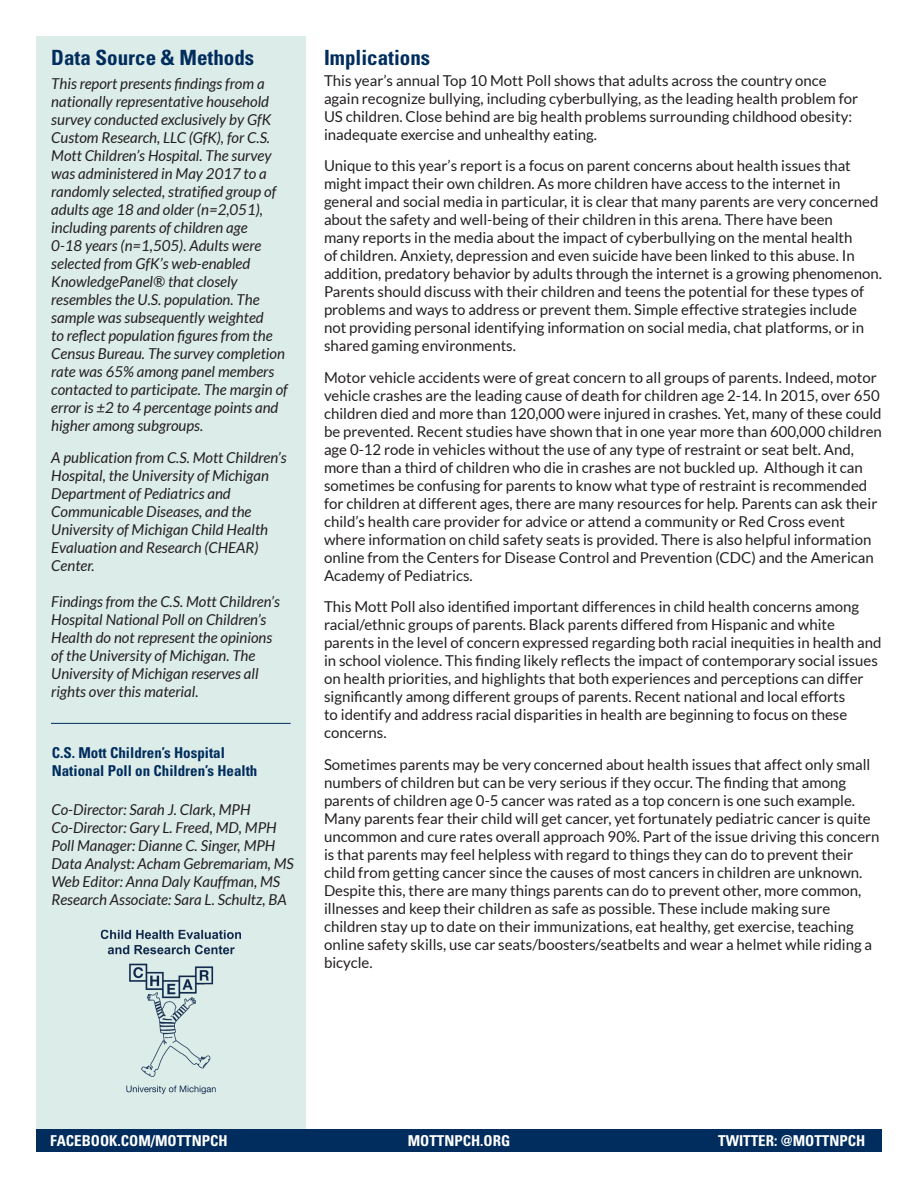
<style>
.page{position:relative;width:918px;height:1188px;background:#fff}
.page>*{position:absolute;margin:0;border:0;box-sizing:border-box;transform-origin:0 0}
.t1{font:700 condensed 21px "Univers";color:#002d5e}
.t2{font:15px/18px "Lato";color:#231f20}
.t3{font:italic 15px/18px "Lato";color:#231f20}
.t4{font:700 condensed 15px/18px "Univers";color:#002d5e}
.t5{font:700 condensed 15px "Univers";color:#fff}
</style>
<div class="page">
<div style="left:36px;top:36px;width:270px;height:1112px;background:#dcece8"></div>
<div style="left:36px;top:1129px;width:846px;height:23px;background:#002d5e"></div>
<hr style="left:51px;top:723px;width:240px;height:1px;background:#002d5e">
<img style="left:100px;top:929px;width:141px;height:164px">
<p class="t1" style="left:51px;top:45px;width:204px">Data Source &amp; Methods</p>
<p class="t3" style="left:51px;top:75px;width:238px">This report presents findings from a nationally representative household survey conducted exclusively by GfK Custom Research, LLC (GfK), for C.S.<br>Mott Children’s Hospital. The survey was administered in May 2017 to a randomly selected, stratified group of adults age 18 and older (n=2,051), including parents of children age<br>0-18 years (n=1,505). Adults were selected from GfK’s web-enabled KnowledgePanel® that closely resembles the U.S. population. The sample was subsequently weighted<br>to reflect population figures from the Census Bureau. The survey completion rate was 65% among panel members contacted to participate. The margin of error is ±2 to 4 percentage points and higher among subgroups.</p>
<p class="t3" style="left:51px;top:449px;width:237px">A publication from C.S. Mott Children’s<br>Hospital, the University of Michigan<br>Department of Pediatrics and<br>Communicable Diseases, and the<br>University of Michigan Child Health<br>Evaluation and Research (CHEAR)<br>Center.</p>
<p class="t3" style="left:51px;top:593px;width:230px">Findings from the C.S. Mott Children’s Hospital National Poll on Children’s Health do not represent the opinions of the University of Michigan. The University of Michigan reserves all rights over this material.</p>
<p class="t4" style="left:52px;top:744px;width:207px">C.S. Mott Children’s Hospital<br>National Poll on Children’s Health</p>
<p class="t3" style="left:51px;top:801px;width:244px">Co-Director: Sarah J. Clark, MPH Co-Director: Gary L. Freed, MD, MPH Poll Manager: Dianne C. Singer, MPH Data Analyst: Acham Gebremariam, MS Web Editor: Anna Daly Kauffman, MS Research Associate: Sara L. Schultz, BA</p>
<p class="t1" style="left:324px;top:45px;width:108px">Implications</p>
<p class="t2" style="left:324px;top:71px;width:536px">This year’s annual Top 10 Mott Poll shows that adults across the country once again recognize bullying, including cyberbullying, as the leading health problem for US children. Close behind are big health problems surrounding childhood obesity: inadequate exercise and unhealthy eating.</p>
<p class="t2" style="left:324px;top:157px;width:559px">Unique to this year’s report is a focus on parent concerns about health issues that might impact their own children. As more children have access to the internet in general and social media in particular, it is clear that many parents are very concerned about the safety and well-being of their children in this arena. There have been<br>many reports in the media about the impact of cyberbullying on the mental health<br>of children. Anxiety, depression and even suicide have been linked to this abuse. In addition, predatory behavior by adults through the internet is a growing phenomenon.<br>Parents should discuss with their children and teens the potential for these types of problems and ways to address or prevent them. Simple effective strategies include not providing personal identifying information on social media, chat platforms, or in shared gaming environments.</p>
<p class="t2" style="left:324px;top:368px;width:559px">Motor vehicle accidents were of great concern to all groups of parents. Indeed, motor vehicle crashes are the leading cause of death for children age 2-14. In 2015, over 650 children died and more than 120,000 were injured in crashes. Yet, many of these could be prevented. Recent studies have shown that in one year more than 600,000 children age 0-12 rode in vehicles without the use of any type of restraint or seat belt. And, more than a third of children who die in crashes are not buckled up. Although it can sometimes be confusing for parents to know what type of restraint is recommended for children at different ages, there are many resources for help. Parents can ask their child’s health care provider for advice or attend a community or Red Cross event where information on child safety seats is provided. There is also helpful information online from the Centers for Disease Control and Prevention (CDC) and the American Academy of Pediatrics.</p>
<p class="t2" style="left:324px;top:598px;width:559px">This Mott Poll also identified important differences in child health concerns among racial/ethnic groups of parents. Black parents differed from Hispanic and white parents in the level of concern expressed regarding both racial inequities in health and in school violence. This finding likely reflects the impact of contemporary social issues on health priorities, and highlights that both experiences and perceptions can differ significantly among different groups of parents. Recent national and local efforts<br>to identify and address racial disparities in health are beginning to focus on these concerns.</p>
<p class="t2" style="left:324px;top:755px;width:557px">Sometimes parents may be very concerned about health issues that affect only small numbers of children but can be very serious if they occur. The finding that among parents of children age 0-5 cancer was rated as a top concern is one such example.<br>Many parents fear their child will get cancer, yet fortunately pediatric cancer is quite uncommon and cure rates overall approach 90%. Part of the issue driving this concern is that parents may feel helpless with regard to things they can do to prevent their child from getting cancer since the causes of most cancers in children are unknown.<br>Despite this, there are many things parents can do to prevent other, more common, illnesses and keep their children as safe as possible. These include making sure children stay up to date on their immunizations, eat healthy, get exercise, teaching online safety skills, use car seats/boosters/seatbelts and wear a helmet while riding a bicycle.</p>
<p class="t5" style="left:50px;top:1132px;width:179px">FACEBOOK.COM/MOTTNPCH</p>
<p class="t5" style="left:408px;top:1132px;width:104px">MOTTNPCH.ORG</p>
<p class="t5" style="left:718px;top:1132px;width:148px">TWITTER: @MOTTNPCH</p>
</div>
